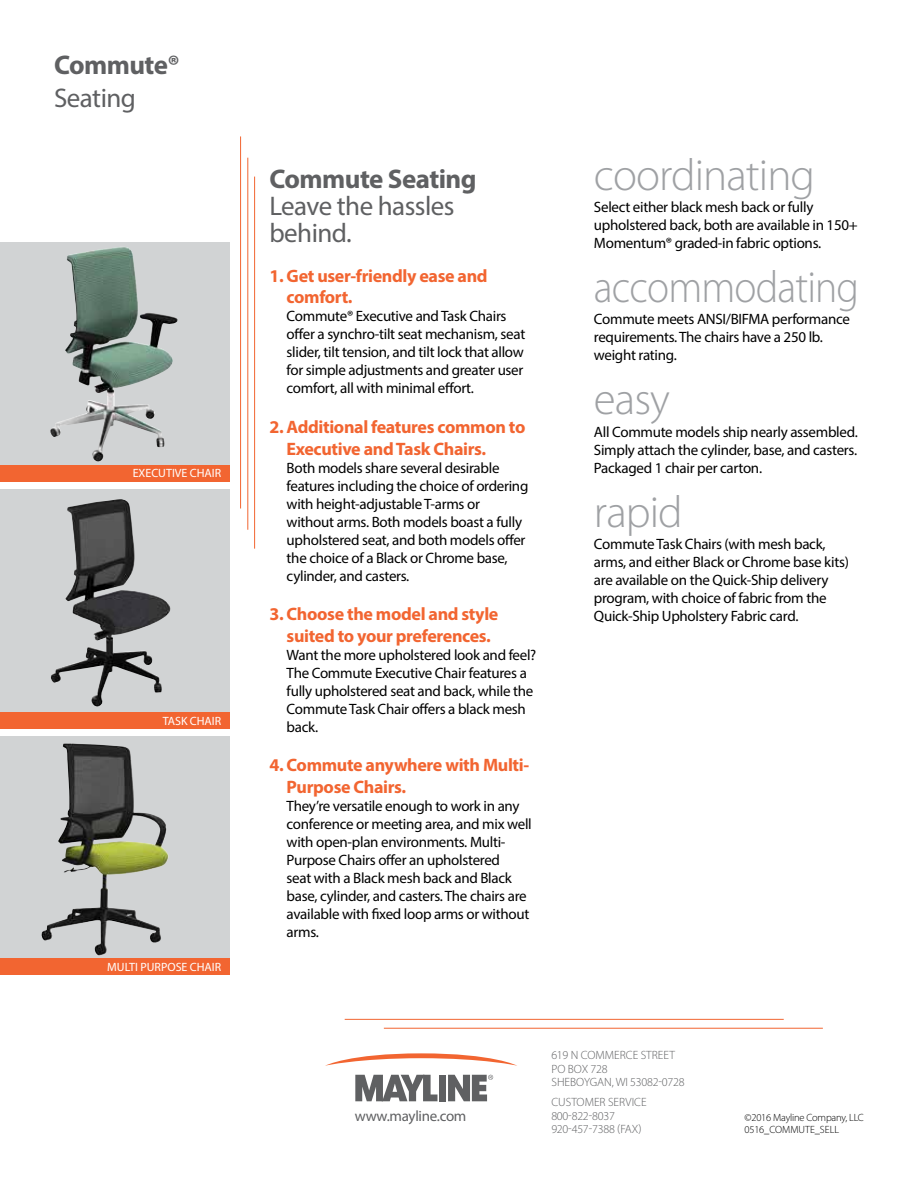
<style>
.page{position:relative;width:918px;height:1188px;background:#fff}
.page>*{position:absolute;margin:0;border:0;box-sizing:border-box;transform-origin:0 0}
.t1{font:300 45px "Myriad Pro";letter-spacing:-.02em;color:#9fa1a4}
.t2{font:300 45px "Myriad Pro";letter-spacing:-.02em;color:#9fa1a4;scale:.92 1}
.t3{font:27px/27px "Myriad Pro";letter-spacing:-.02em;color:#5f6062}
.t4{font:700 27px "Myriad Pro";letter-spacing:-.02em;color:#5f6062}
.t5{font:700 18px/21.6px "Myriad Pro";letter-spacing:-.02em;color:#f26531}
.t6{font:15px/18px "Myriad Pro";letter-spacing:-.02em;color:#000}
.t7{font:15px "Myriad Pro";letter-spacing:-.02em;color:#5f6062}
.t8{font:300 12px/13.5px "Myriad Pro";letter-spacing:-.005em;color:#5f6062}
.t9{font:12px "Myriad Pro";color:#fff}
.t10{font:300 10.5px/12px "Myriad Pro";letter-spacing:-.02em;color:#000}
</style>
<div class="page">
<svg style="left:325px;top:1053px;width:192px;height:13px"></svg>
<svg style="left:448px;top:1075px;width:45px;height:26px"></svg>
<div style="left:439px;top:1075px;width:7px;height:26px;background:#5f6062"></div>
<svg style="left:355px;top:1075px;width:83px;height:26px"></svg>
<hr style="left:384px;top:1028px;width:439px;height:1px;background:#f26531">
<hr style="left:345px;top:1019px;width:439px;height:1px;background:#f26531">
<hr style="left:247px;top:158px;width:1px;height:372px;background:#f26531">
<hr style="left:254px;top:177px;width:1px;height:372px;background:#f26531">
<hr style="left:240px;top:136px;width:1px;height:373px;background:#f26531">
<div style="left:0;top:736px;width:229px;height:222px;background:#d1d3d4"></div>
<img style="left:41px;top:743px;width:125px;height:213px">
<div style="left:0;top:958px;width:229px;height:17px;background:#f26531"></div>
<div style="left:0;top:712px;width:229px;height:17px;background:#f26531"></div>
<div style="left:0;top:465px;width:229px;height:17px;background:#f26531"></div>
<div style="left:0;top:243px;width:229px;height:222px;background:#d1d3d4"></div>
<img style="left:50px;top:248px;width:127px;height:214px">
<div style="left:0;top:489px;width:229px;height:223px;background:#d1d3d4"></div>
<img style="left:51px;top:500px;width:120px;height:207px">
<h2 class="t4" style="left:54px;top:48px;width:127px">Commute®</h2>
<h2 class="t3" style="left:54px;top:84px;width:83px">Seating</h2>
<p class="t9" style="left:133px;top:466px;width:90px">EXECUTIVE CHAIR</p>
<p class="t9" style="left:163px;top:713px;width:60px">TASK CHAIR</p>
<p class="t9" style="left:107px;top:960px;width:115px">MULTI PURPOSE CHAIR</p>
<h2 class="t4" style="left:269px;top:161px;width:209px">Commute Seating</h2>
<h2 class="t3" style="left:269px;top:192px;width:187px">Leave the hassles behind.</h2>
<p class="t5" style="left:287px;top:264px;width:203px;text-indent:-17px">1. Get user-friendly ease and comfort.</p>
<p class="t6" style="left:287px;top:307px;width:240px">Commute® Executive and Task Chairs offer a synchro-tilt seat mechanism, seat slider, tilt tension, and tilt lock that allow for simple adjustments and greater user comfort, all with minimal effort.</p>
<p class="t5" style="left:287px;top:415px;width:240px;text-indent:-17px">2. Additional features common to<br>Executive and Task Chairs.</p>
<p class="t6" style="left:287px;top:458px;width:243px">Both models share several desirable features including the choice of ordering with height-adjustable T-arms or without arms. Both models boast a fully upholstered seat, and both models offer the choice of a Black or Chrome base, cylinder, and casters.</p>
<p class="t5" style="left:269px;top:603px;width:231px;text-align:center">3. Choose the model and style suited to your preferences.</p>
<p class="t6" style="left:287px;top:645px;width:251px">Want the more upholstered look and feel?<br>The Commute Executive Chair features a fully upholstered seat and back, while the Commute Task Chair offers a black mesh back.</p>
<p class="t5" style="left:287px;top:754px;width:244px;text-indent:-17px">4. Commute anywhere with Multi-<br>Purpose Chairs.</p>
<p class="t6" style="left:287px;top:797px;width:247px">They’re versatile enough to work in any conference or meeting area, and mix well with open-plan environments. Multi-Purpose Chairs offer an upholstered<br>seat with a Black mesh back and Black base, cylinder, and casters. The chairs are available with fixed loop arms or without arms.</p>
<h1 class="t1" style="left:594px;top:150px;width:223px">coordinating</h1>
<p class="t6" style="left:594px;top:198px;width:265px">Select either black mesh back or fully upholstered back, both are available in 150+<br>Momentum® graded-in fabric options.</p>
<h1 class="t2" style="left:594px;top:262px;width:290px">accommodating</h1>
<p class="t6" style="left:594px;top:310px;width:257px">Commute meets ANSI/BIFMA performance requirements. The chairs have a 250 lb. weight rating.</p>
<h1 class="t1" style="left:594px;top:375px;width:78px">easy</h1>
<p class="t6" style="left:594px;top:422px;width:265px;text-align:justify">All Commute models ship nearly assembled.<br>Simply attach the cylinder, base, and casters.<br>Packaged 1 chair per carton.</p>
<h1 class="t1" style="left:594px;top:487px;width:90px">rapid</h1>
<p class="t6" style="left:594px;top:535px;width:257px">Commute Task Chairs (with mesh back, arms, and either Black or Chrome base kits) are available on the Quick-Ship delivery program, with choice of fabric from the Quick-Ship Upholstery Fabric card.</p>
<p class="t7" style="left:355px;top:1107px;width:113px">www.mayline.com</p>
<p class="t8" style="left:551px;top:1049px;width:135px">619 N COMMERCE STREET<br>PO BOX 728<br>SHEBOYGAN, WI 53082-0728</p>
<p class="t8" style="left:551px;top:1096px;width:97px">CUSTOMER SERVICE<br>800-822-8037<br>920-457-7388 (FAX)</p>
<p class="t10" style="left:745px;top:1112px;width:121px">©2016 Mayline Company, LLC<br>0516_COMMUTE_SELL</p>
</div>
